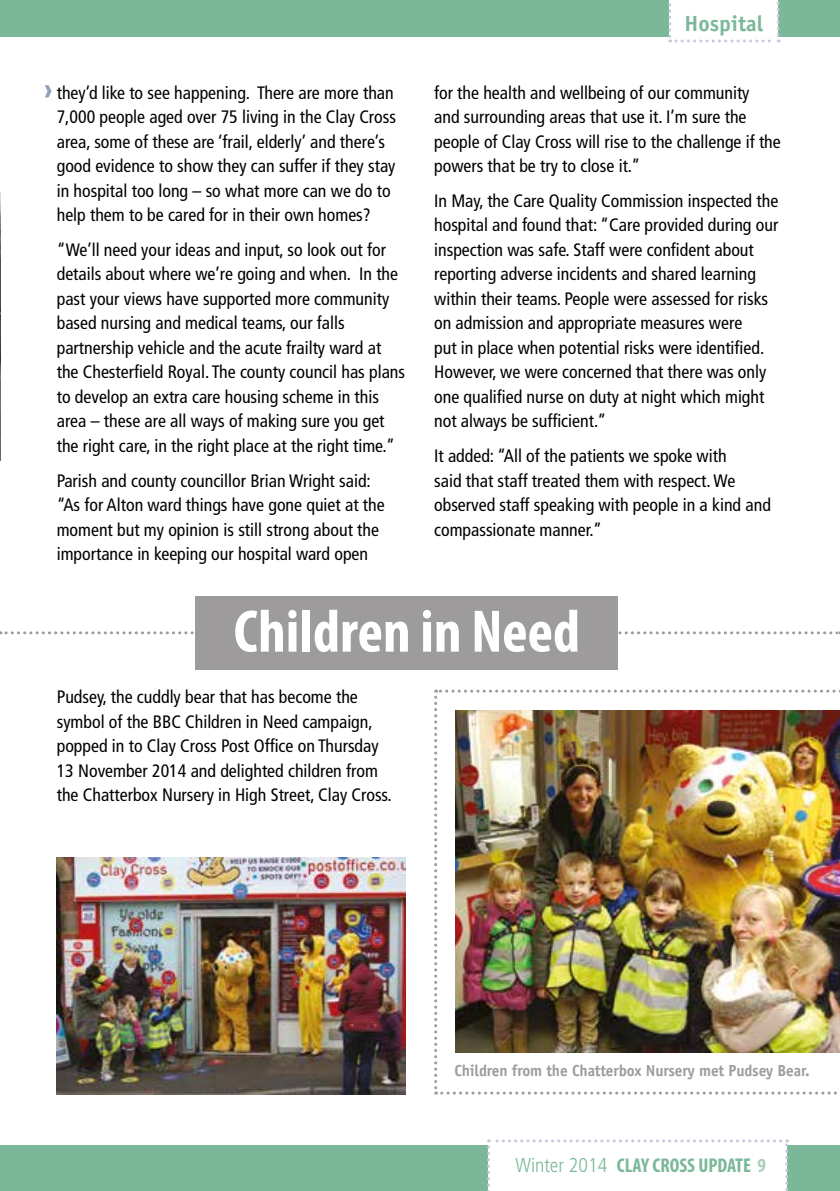
<style>
.page{position:relative;width:840px;height:1191px;background:#fff}
.page>*{position:absolute;margin:0;border:0;box-sizing:border-box;transform-origin:0 0}
.t1{font:700 condensed 60.6px "Myriad Pro";color:#fff}
.t2{font:900 condensed 29.6px "Frutiger";color:#909eb9}
.t3{font:700 22px "Officina Sans Std";color:#7bb89a}
.t4{font:700 condensed 20px "Myriad Pro";color:#7bb89a}
.t5{font:condensed 18px/24.4px "Frutiger";color:#000}
.t6{font:700 16px "Officina Sans Std";letter-spacing:-.01em;color:#9e9b9c;scale:.96 1}
.s1{font-family:"Frutiger LT Std";font-weight:300}
.s2{color:#a8ceb8}
</style>
<div class="page">
<div style="left:0;top:0;width:839px;height:36px;background:#7bb89a"></div>
<div style="left:0;top:1145px;width:839px;height:46px;background:#7bb89a"></div>
<div style="left:487px;top:1139px;width:300px;height:52px;background:#fff"></div>
<img style="left:0;top:192px;width:1px;height:268px">
<div style="left:668px;top:0;width:111px;height:42px;background:#fff"></div>
<svg style="left:0;top:631px;width:840px;height:3px"></svg>
<div style="left:196px;top:596px;width:421px;height:73px;background:#9e9b9c"></div>
<svg style="left:434px;top:689px;width:406px;height:405px"></svg>
<img style="left:455px;top:711px;width:384px;height:341px">
<img style="left:57px;top:857px;width:348px;height:237px">
<p class="t5" style="left:57px;top:80px;width:340px">they’d like to see happening. There are more than 7,000 people aged over 75 living in the Clay Cross area, some of these are ‘frail, elderly’ and there’s good evidence to show they can suffer if they stay in hospital too long – so what more can we do to help them to be cared for in their own homes?</p>
<p class="t5" style="left:57px;top:237px;width:350px">“We’ll need your ideas and input, so look out for details about where we’re going and when. In the past your views have supported more community based nursing and medical teams, our falls partnership vehicle and the acute frailty ward at the Chesterfield Royal. The county council has plans to develop an extra care housing scheme in this area – these are all ways of making sure you get the right care, in the right place at the right time.”</p>
<p class="t5" style="left:57px;top:468px;width:329px">Parish and county councillor Brian Wright said: “As for Alton ward things have gone quiet at the moment but my opinion is still strong about the importance in keeping our hospital ward open</p>
<h2 class="t2" style="left:44px;top:71px;width:11px">›</h2>
<p class="t3" style="left:684px;top:10px;width:80px">Hospital</p>
<p class="t5" style="left:434px;top:80px;width:348px">for the health and wellbeing of our community<br>and surrounding areas that use it. I’m sure the people of Clay Cross will rise to the challenge if the powers that be try to close it.”</p>
<p class="t5" style="left:434px;top:188px;width:345px">In May, the Care Quality Commission inspected the hospital and found that: “Care provided during our inspection was safe. Staff were confident about reporting adverse incidents and shared learning within their teams. People were assessed for risks on admission and appropriate measures were<br>put in place when potential risks were identified.<br>However, we were concerned that there was only one qualified nurse on duty at night which might not always be sufficient.”</p>
<p class="t5" style="left:434px;top:444px;width:338px">It added: “All of the patients we spoke with<br>said that staff treated them with respect. We observed staff speaking with people in a kind and compassionate manner.”</p>
<h1 class="t1" style="left:233px;top:593px;width:347px">Children in Need</h1>
<p class="t5" style="left:57px;top:685px;width:336px">Pudsey, the cuddly bear that has become the symbol of the BBC Children in Need campaign, popped in to Clay Cross Post Office on Thursday 13 November 2014 and delighted children from the Chatterbox Nursery in High Street, Clay Cross.</p>
<p class="t6" style="left:454px;top:1060px;width:371px">Children from the Chatterbox Nursery met Pudsey Bear.</p>
<p class="t4" style="left:515px;top:1153px;width:252px"><span class="s1">Winter 2014</span> CLAY CROSS UPDATE <span class="s2">9</span></p>
</div>
